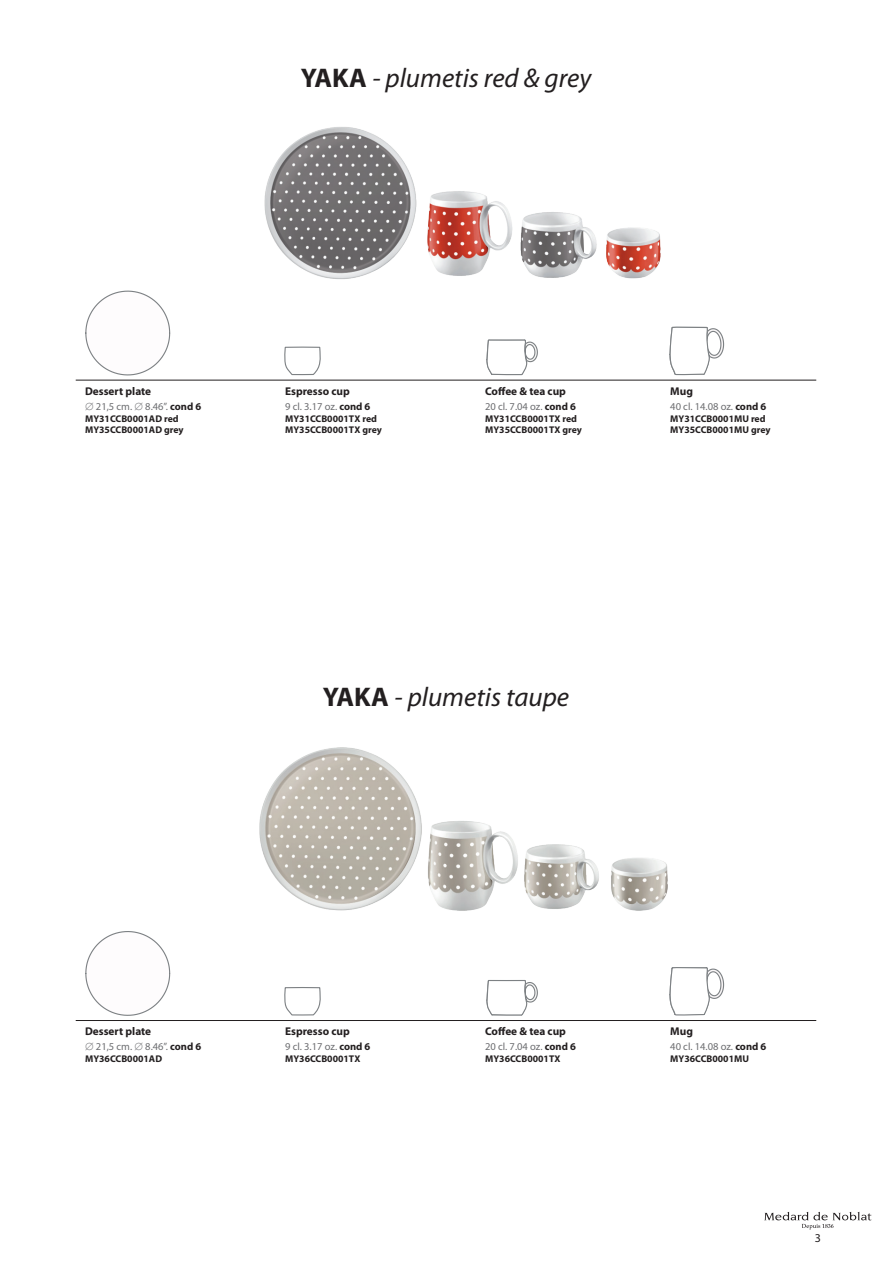
<style>
.page{position:relative;width:892px;height:1262px;background:#fff}
.page>*{position:absolute;margin:0;border:0;box-sizing:border-box;transform-origin:0 0}
.t1{font:italic 27px "Myriad Pro";color:#231f20}
.t2{font:12px "Myriad Pro";color:#231f20}
.t3{font:700 11.25px "Myriad Pro";color:#231f20}
.t4{font:10.5px "Myriad Pro";color:#6c6d70}
.t5{font:700 9.75px/11.7px "Myriad Pro";color:#231f20}
.s1{font-weight:700;font-style:normal}
.s2{font-weight:700;color:#231f20}
</style>
<div class="page">
<svg style="left:764px;top:1211px;width:107px;height:18px"></svg>
<img style="left:264px;top:127px;width:397px;height:152px">
<img style="left:259px;top:747px;width:409px;height:164px">
<hr style="left:76px;top:379px;width:739px;height:1px;background:#231f20">
<hr style="left:76px;top:1019px;width:739px;height:1px;background:#231f20">
<svg style="left:85px;top:290px;width:86px;height:86px"></svg>
<svg style="left:85px;top:931px;width:86px;height:85px"></svg>
<svg style="left:284px;top:346px;width:37px;height:30px"></svg>
<svg style="left:284px;top:987px;width:37px;height:29px"></svg>
<svg style="left:486px;top:339px;width:52px;height:36px"></svg>
<svg style="left:486px;top:980px;width:52px;height:35px"></svg>
<svg style="left:669px;top:326px;width:55px;height:49px"></svg>
<svg style="left:669px;top:967px;width:55px;height:48px"></svg>
<h1 class="t1" style="left:300px;top:64px;width:292px"><span class="s1">YAKA</span> - plumetis red &amp; grey</h1>
<p class="t3" style="left:85px;top:385px;width:68px">Dessert plate</p>
<p class="t4" style="left:85px;top:400px;width:118px">∅ 21,5 cm. ∅ 8.46”. <span class="s2">cond 6</span></p>
<p class="t5" style="left:85px;top:412px;width:100px">MY31CCB0001AD red<br>MY35CCB0001AD grey</p>
<p class="t3" style="left:285px;top:385px;width:66px">Espresso cup</p>
<p class="t4" style="left:285px;top:400px;width:87px">9 cl. 3.17 oz. <span class="s2">cond 6</span></p>
<p class="t5" style="left:285px;top:412px;width:98px">MY31CCB0001TX red<br>MY35CCB0001TX grey</p>
<p class="t3" style="left:485px;top:385px;width:82px">Coffee &amp; tea cup</p>
<p class="t4" style="left:485px;top:400px;width:92px">20 cl. 7.04 oz. <span class="s2">cond 6</span></p>
<p class="t5" style="left:485px;top:412px;width:98px">MY31CCB0001TX red<br>MY35CCB0001TX grey</p>
<p class="t3" style="left:670px;top:385px;width:24px">Mug</p>
<p class="t4" style="left:670px;top:400px;width:98px">40 cl. 14.08 oz. <span class="s2">cond 6</span></p>
<p class="t5" style="left:670px;top:412px;width:102px">MY31CCB0001MU red<br>MY35CCB0001MU grey</p>
<h1 class="t1" style="left:322px;top:681px;width:248px"><span class="s1">YAKA</span> - plumetis taupe</h1>
<p class="t3" style="left:85px;top:1024px;width:68px">Dessert plate</p>
<p class="t4" style="left:85px;top:1040px;width:118px">∅ 21,5 cm. ∅ 8.46”. <span class="s2">cond 6</span></p>
<p class="t5" style="left:85px;top:1052px;width:78px">MY36CCB0001AD</p>
<p class="t3" style="left:285px;top:1024px;width:66px">Espresso cup</p>
<p class="t4" style="left:285px;top:1040px;width:87px">9 cl. 3.17 oz. <span class="s2">cond 6</span></p>
<p class="t5" style="left:285px;top:1052px;width:77px">MY36CCB0001TX</p>
<p class="t3" style="left:485px;top:1024px;width:82px">Coffee &amp; tea cup</p>
<p class="t4" style="left:485px;top:1040px;width:92px">20 cl. 7.04 oz. <span class="s2">cond 6</span></p>
<p class="t5" style="left:485px;top:1052px;width:77px">MY36CCB0001TX</p>
<p class="t3" style="left:670px;top:1024px;width:24px">Mug</p>
<p class="t4" style="left:670px;top:1040px;width:98px">40 cl. 14.08 oz. <span class="s2">cond 6</span></p>
<p class="t5" style="left:670px;top:1052px;width:80px">MY36CCB0001MU</p>
<p class="t2" style="left:814px;top:1230px;width:8px">3</p>
</div>
